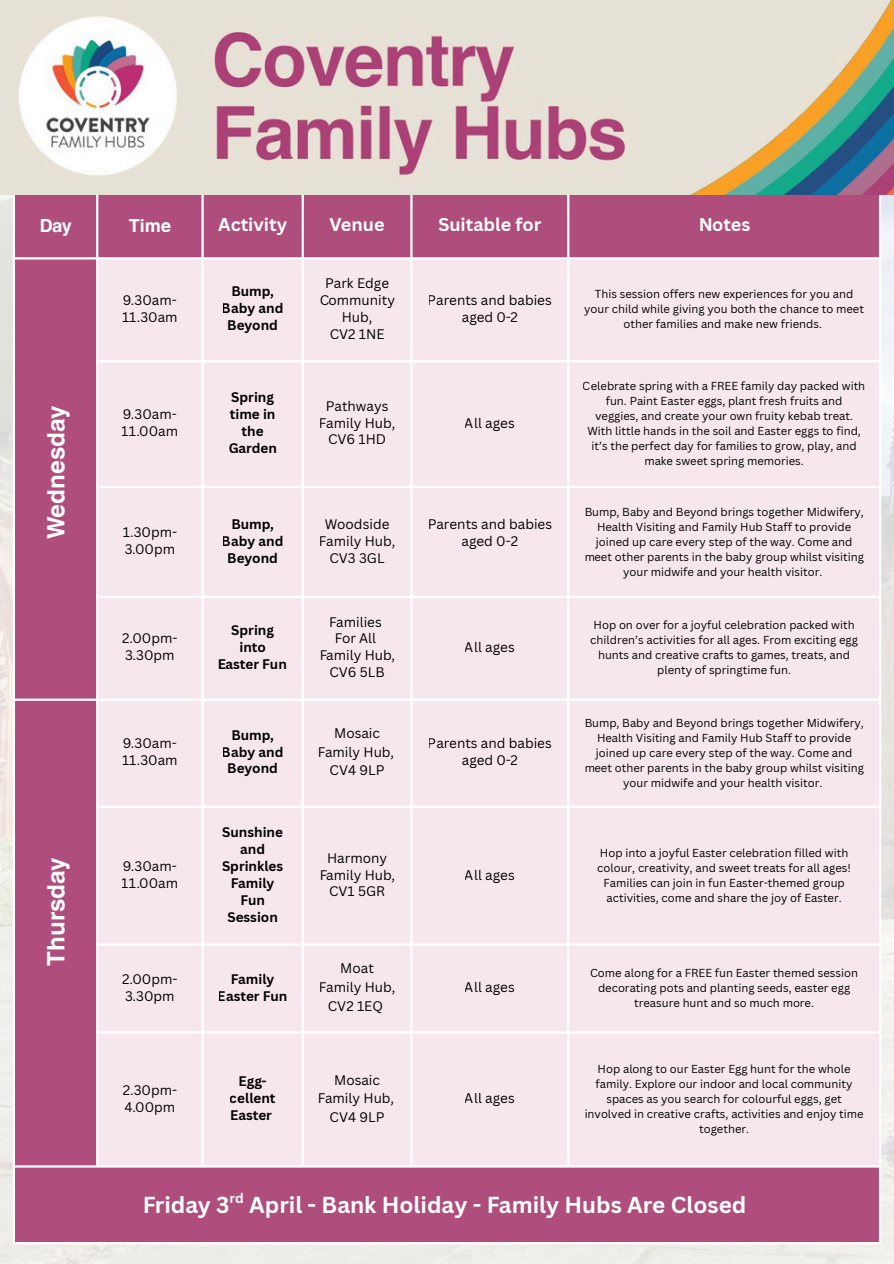
<style>
.page{position:relative;width:894px;height:1264px;background:#fff}
.page>*{position:absolute;margin:0;border:0;box-sizing:border-box;transform-origin:0 0}
.t1{font:700 24px "Helvetica World";color:#fff}
.t2{font:700 22.5px "Canva Sans";color:#fff}
.t3{font:700 18px "Canva Sans";color:#fff}
.t4{font:700 18px "Helvetica World";color:#fff}
.t5{font:13.5px/17px "Canva Sans";color:#000;text-align:center}
.t6{font:700 13.5px/17px "Canva Sans";color:#000;text-align:center}
.t7{font:700 13.5px "Canva Sans";color:#fff}
.t8{font:11.25px/15px "Canva Sans";color:#000;text-align:center}
</style>
<div class="page">
<img style="left:0;top:194px;width:893px;height:1069px">
<div style="left:15px;top:194px;width:863px;height:1047px;background:#af4e7c"></div>
<div style="left:98px;top:259px;width:780px;height:906px;background:#f6e6ee"></div>
<hr style="left:13px;top:192px;width:2px;height:1049px;background:#fff">
<hr style="left:96px;top:192px;width:2px;height:973px;background:#fff">
<hr style="left:201px;top:192px;width:3px;height:973px;background:#fff">
<hr style="left:301px;top:192px;width:3px;height:973px;background:#fff">
<hr style="left:410px;top:192px;width:2px;height:973px;background:#fff">
<hr style="left:567px;top:192px;width:2px;height:973px;background:#fff">
<hr style="left:878px;top:192px;width:2px;height:1049px;background:#fff">
<hr style="left:13px;top:257px;width:867px;height:2px;background:#fff">
<hr style="left:96px;top:360px;width:784px;height:2px;background:#fff">
<hr style="left:96px;top:486px;width:784px;height:2px;background:#fff">
<hr style="left:96px;top:595px;width:784px;height:3px;background:#fff">
<hr style="left:13px;top:698px;width:867px;height:3px;background:#fff">
<hr style="left:96px;top:805px;width:784px;height:2px;background:#fff">
<hr style="left:96px;top:943px;width:784px;height:2px;background:#fff">
<hr style="left:96px;top:1031px;width:784px;height:2px;background:#fff">
<hr style="left:13px;top:1165px;width:867px;height:2px;background:#fff">
<hr style="left:13px;top:1241px;width:867px;height:3px;background:#fff">
<img style="left:0;top:0;width:893px;height:194px">
<h3 class="t4" style="left:39px;top:211px;width:34px">Day</h3>
<h3 class="t4" style="left:129px;top:211px;width:44px">Time</h3>
<h3 class="t3" style="left:218px;top:211px;width:70px">Activity</h3>
<h3 class="t3" style="left:329px;top:211px;width:57px">Venue</h3>
<h3 class="t3" style="left:438px;top:211px;width:104px">Suitable for</h3>
<h3 class="t3" style="left:697px;top:211px;width:54px">Notes</h3>
<h1 class="t1" style="left:36px;top:539px;width:135px;rotate:-90deg">Wednesday</h1>
<h1 class="t1" style="left:36px;top:965px;width:110px;rotate:-90deg">Thursday</h1>
<p class="t5" style="left:122px;top:291px;width:57px;text-align:left">9.30am-<br>11.30am</p>
<p class="t6" style="left:222px;top:283px;width:63px">Bump,<br>Baby and<br>Beyond</p>
<p class="t5" style="left:319px;top:274px;width:77px">Park Edge<br>Community<br>Hub,<br>CV2 1NE</p>
<p class="t5" style="left:122px;top:405px;width:58px;text-align:left">9.30am-<br>11.00am</p>
<p class="t6" style="left:228px;top:388px;width:50px">Spring time in the<br>Garden</p>
<p class="t5" style="left:318px;top:397px;width:78px">Pathways<br>Family Hub,<br>CV6 1HD</p>
<p class="t5" style="left:428px;top:291px;width:125px">Parents and babies aged 0-2</p>
<p class="t8" style="left:584px;top:286px;width:281px">This session offers new experiences for you and your child while giving you both the chance to meet other families and make new friends.</p>
<p class="t5" style="left:465px;top:414px;width:51px">All ages</p>
<p class="t8" style="left:582px;top:378px;width:284px">Celebrate spring with a FREE family day packed with fun. Paint Easter eggs, plant fresh fruits and veggies, and create your own fruity kebab treat.<br>With little hands in the soil and Easter eggs to find, it’s the perfect day for families to grow, play, and make sweet spring memories.</p>
<p class="t5" style="left:122px;top:523px;width:56px;text-align:left">1.30pm-<br>3.00pm</p>
<p class="t6" style="left:222px;top:515px;width:63px">Bump,<br>Baby and<br>Beyond</p>
<p class="t5" style="left:318px;top:515px;width:78px">Woodside<br>Family Hub,<br>CV3 3GL</p>
<p class="t5" style="left:427px;top:515px;width:126px">Parents and babies aged 0-2</p>
<p class="t8" style="left:584px;top:504px;width:281px">Bump, Baby and Beyond brings together Midwifery, Health Visiting and Family Hub Staff to provide joined up care every step of the way. Come and meet other parents in the baby group whilst visiting your midwife and your health visitor.</p>
<p class="t5" style="left:122px;top:629px;width:57px;text-align:left">2.00pm-<br>3.30pm</p>
<p class="t6" style="left:217px;top:621px;width:71px">Spring into<br>Easter Fun</p>
<p class="t5" style="left:319px;top:612px;width:77px">Families<br>For All<br>Family Hub,<br>CV6 5LB</p>
<p class="t5" style="left:465px;top:638px;width:51px">All ages</p>
<p class="t5" style="left:122px;top:734px;width:57px;text-align:left">9.30am-<br>11.30am</p>
<p class="t6" style="left:222px;top:726px;width:63px">Bump,<br>Baby and<br>Beyond</p>
<p class="t5" style="left:317px;top:723px;width:78px;line-height:18.8px">Mosaic<br>Family Hub,<br>CV4 9LP</p>
<p class="t5" style="left:428px;top:734px;width:125px">Parents and babies aged 0-2</p>
<p class="t5" style="left:122px;top:857px;width:58px;text-align:left">9.30am-<br>11.00am</p>
<p class="t6" style="left:222px;top:823px;width:63px">Sunshine and<br>Sprinkles<br>Family<br>Fun<br>Session</p>
<p class="t5" style="left:319px;top:848px;width:78px">Harmony<br>Family Hub,<br>CV1 5GR</p>
<p class="t5" style="left:122px;top:969px;width:57px;text-align:left">2.00pm-<br>3.30pm</p>
<p class="t6" style="left:218px;top:969px;width:71px">Family<br>Easter Fun</p>
<p class="t5" style="left:318px;top:958px;width:78px;line-height:18.8px">Moat<br>Family Hub,<br>CV2 1EQ</p>
<p class="t5" style="left:123px;top:1081px;width:56px;text-align:left">2.30pm-<br>4.00pm</p>
<p class="t6" style="left:230px;top:1072px;width:47px">Egg&shy;cellent<br>Easter</p>
<p class="t5" style="left:317px;top:1069px;width:78px;line-height:18.8px">Mosaic<br>Family Hub,<br>CV4 9LP</p>
<p class="t5" style="left:465px;top:865px;width:51px">All ages</p>
<p class="t5" style="left:465px;top:978px;width:51px">All ages</p>
<p class="t5" style="left:465px;top:1089px;width:51px">All ages</p>
<p class="t8" style="left:590px;top:617px;width:269px">Hop on over for a joyful celebration packed with children’s activities for all ages. From exciting egg hunts and creative crafts to games, treats, and plenty of springtime fun.</p>
<p class="t8" style="left:584px;top:714px;width:281px">Bump, Baby and Beyond brings together Midwifery, Health Visiting and Family Hub Staff to provide joined up care every step of the way. Come and meet other parents in the baby group whilst visiting your midwife and your health visitor.</p>
<p class="t8" style="left:597px;top:845px;width:255px">Hop into a joyful Easter celebration filled with colour, creativity, and sweet treats for all ages!<br>Families can join in fun Easter-themed group activities, come and share the joy of Easter.</p>
<p class="t8" style="left:590px;top:965px;width:269px">Come along for a FREE fun Easter themed session decorating pots and planting seeds, easter egg treasure hunt and so much more.</p>
<p class="t8" style="left:584px;top:1061px;width:280px">Hop along to our Easter Egg hunt for the whole family. Explore our indoor and local community spaces as you search for colourful eggs, get involved in creative crafts, activities and enjoy time together.</p>
<p class="t7" style="left:229px;top:1188px;width:16px">rd</p>
<h2 class="t2" style="left:142px;top:1188px;width:605px">Friday 3 April - Bank Holiday - Family Hubs Are Closed</h2>
</div>
